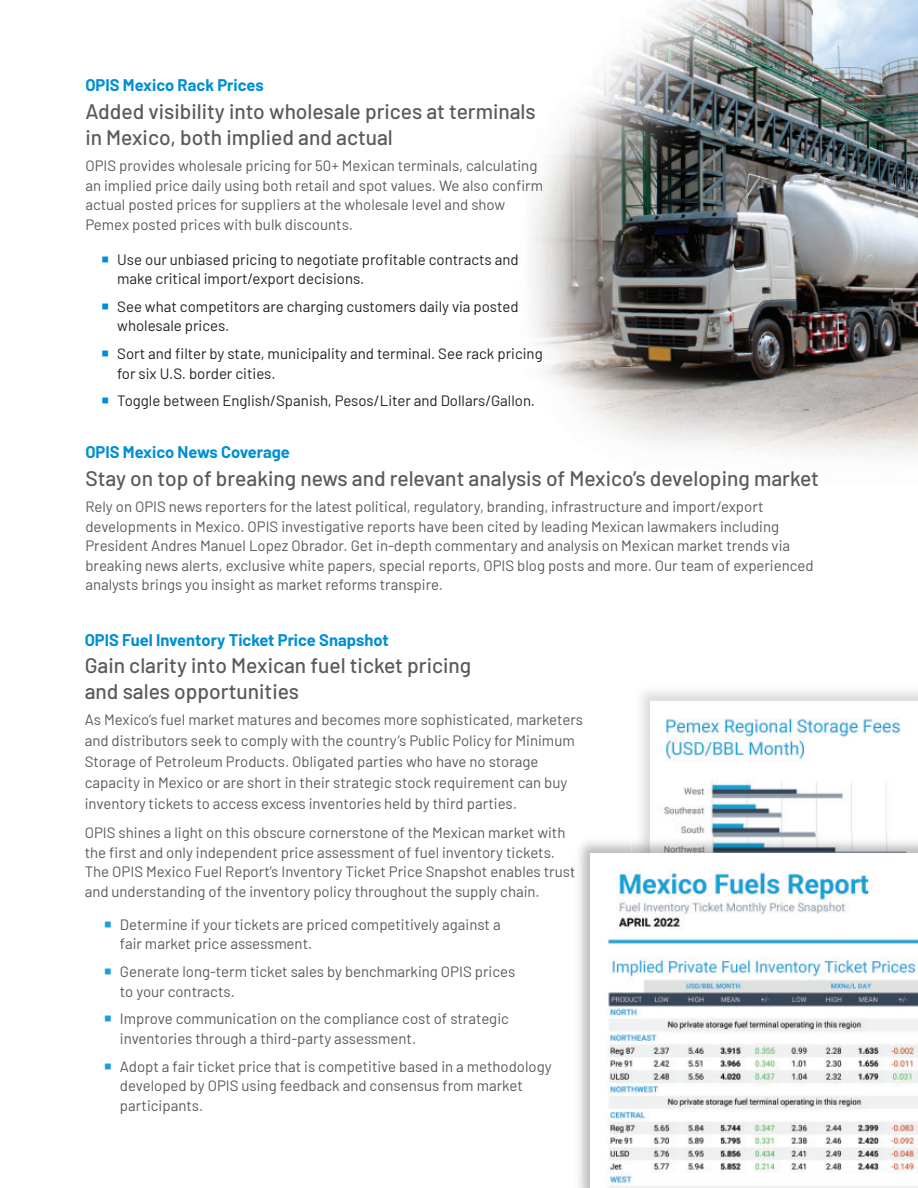
<style>
.page{position:relative;width:918px;height:1188px;background:#fff}
.page>*{position:absolute;margin:0;border:0;box-sizing:border-box;transform-origin:0 0}
.t1{font:500 21px/25.5px "Barlow";color:#5a5a5d}
.t2{font:700 16.5px "Barlow";color:#008fd3}
.t3{font:15px/19.5px "Barlow";color:#5a5a5d}
.t4{font:15px/19.5px "Barlow";color:#231f20}
.s1{color:#008fd3}
.s2{color:#1d9fda}
</style>
<div class="page">
<img style="left:658px;top:718px;width:243px;height:116px">
<img style="left:532px;top:0;width:386px;height:457px">
<img style="left:572px;top:842px;width:59px;height:346px">
<img style="left:650px;top:834px;width:268px;height:19px">
<img style="left:591px;top:854px;width:327px;height:334px">
<p class="t2" style="left:85px;top:74px;width:180px">OPIS Mexico Rack Prices</p>
<h1 class="t1" style="left:85px;top:97px;width:452px">Added visibility into wholesale prices at terminals in Mexico, both implied and actual</h1>
<p class="t3" style="left:85px;top:156px;width:459px">OPIS provides wholesale pricing for 50+ Mexican terminals, calculating an implied price daily using both retail and spot values. We also confirm actual posted prices for suppliers at the wholesale level and show Pemex posted prices with bulk discounts.</p>
<p class="t4" style="left:117px;top:249px;width:403px;text-indent:-16px"><span class="s1">○</span> Use our unbiased pricing to negotiate profitable contracts and make critical import/export decisions.</p>
<p class="t4" style="left:117px;top:296px;width:403px;text-indent:-16px"><span class="s1">○</span> See what competitors are charging customers daily via posted wholesale prices.</p>
<p class="t4" style="left:117px;top:343px;width:427px;text-indent:-16px"><span class="s1">○</span> Sort and filter by state, municipality and terminal. See rack pricing for six U.S. border cities.</p>
<p class="t4" style="left:101px;top:391px;width:435px"><span class="s1">○</span> Toggle between English/Spanish, Pesos/Liter and Dollars/Gallon.</p>
<p class="t2" style="left:85px;top:441px;width:206px">OPIS Mexico News Coverage</p>
<h1 class="t1" style="left:85px;top:464px;width:735px">Stay on top of breaking news and relevant analysis of Mexico’s developing market</h1>
<p class="t3" style="left:85px;top:497px;width:730px">Rely on OPIS news reporters for the latest political, regulatory, branding, infrastructure and import/export developments in Mexico. OPIS investigative reports have been cited by leading Mexican lawmakers including President Andres Manuel Lopez Obrador. Get in-depth commentary and analysis on Mexican market trends via breaking news alerts, exclusive white papers, special reports, OPIS blog posts and more. Our team of experienced analysts brings you insight as market reforms transpire.</p>
<p class="t2" style="left:85px;top:629px;width:305px">OPIS Fuel Inventory Ticket Price Snapshot</p>
<h1 class="t1" style="left:85px;top:652px;width:388px">Gain clarity into Mexican fuel ticket pricing and sales opportunities</h1>
<p class="t3" style="left:85px;top:709px;width:500px;line-height:21px">As Mexico’s fuel market matures and becomes more sophisticated, marketers and distributors seek to comply with the country’s Public Policy for Minimum Storage of Petroleum Products. Obligated parties who have no storage capacity in Mexico or are short in their strategic stock requirement can buy inventory tickets to access excess inventories held by third parties.</p>
<p class="t3" style="left:85px;top:823px;width:492px">OPIS shines a light on this obscure cornerstone of the Mexican market with the first and only independent price assessment of fuel inventory tickets.<br>The OPIS Mexico Fuel Report’s Inventory Ticket Price Snapshot enables trust and understanding of the inventory policy throughout the supply chain.</p>
<p class="t3" style="left:120px;top:914px;width:382px;text-indent:-16px"><span class="s2">○</span> Determine if your tickets are priced competitively against a fair market price assessment.</p>
<p class="t3" style="left:120px;top:961px;width:397px;text-indent:-16px"><span class="s2">○</span> Generate long-term ticket sales by benchmarking OPIS prices to your contracts.</p>
<p class="t3" style="left:120px;top:1009px;width:391px;text-indent:-16px"><span class="s2">○</span> Improve communication on the compliance cost of strategic inventories through a third-party assessment.</p>
<p class="t3" style="left:120px;top:1056px;width:433px;text-indent:-16px"><span class="s2">○</span> Adopt a fair ticket price that is competitive based in a methodology developed by OPIS using feedback and consensus from market participants.</p>
</div>
